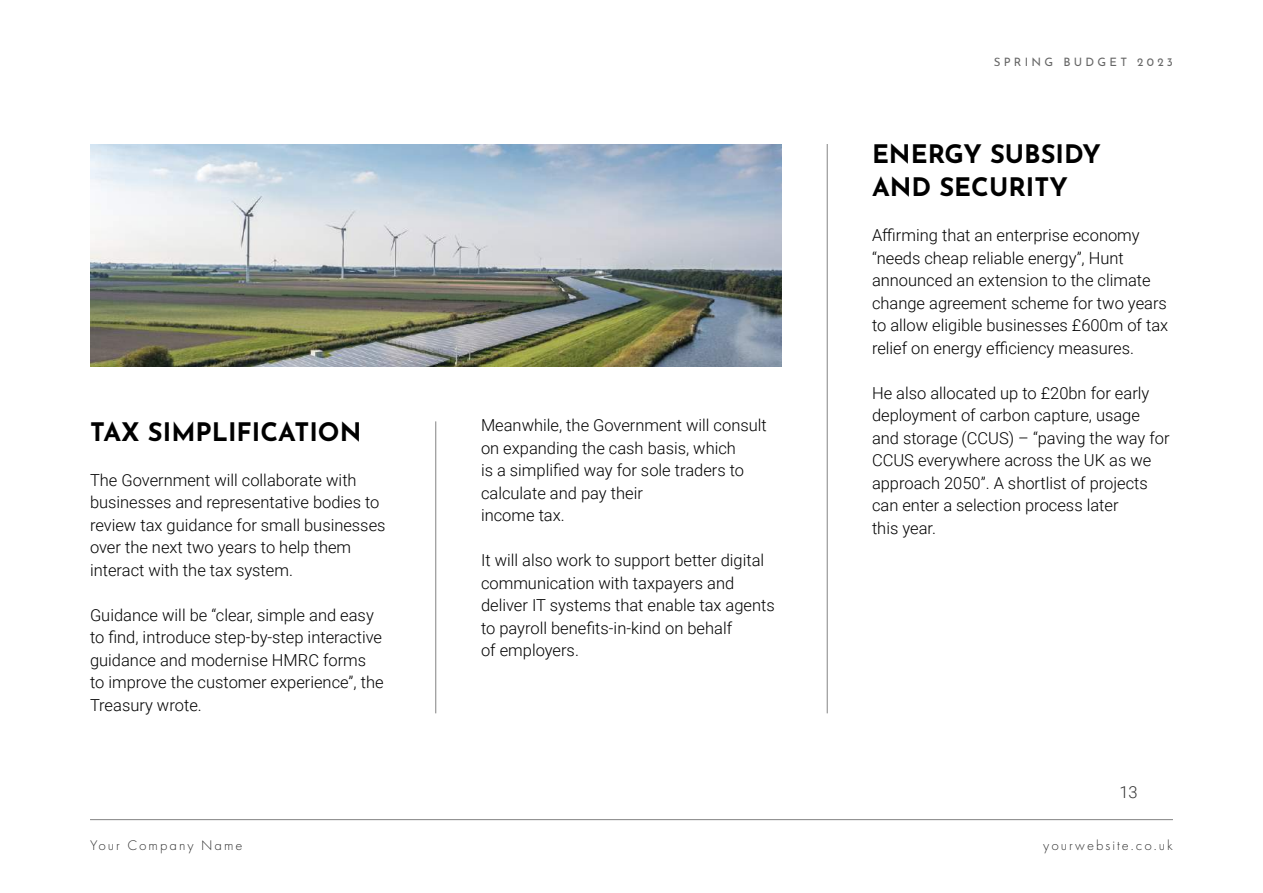
<style>
.page{position:relative;width:1263px;height:893px;background:#fff}
.page>*{position:absolute;margin:0;border:0;box-sizing:border-box;transform-origin:0 0}
.t1{font:700 25.5px/33px "Josefin Sans";color:#000}
.t2{font:300 16.5px/22.5px "Roboto";color:#000}
.t3{font:300 16.5px "Roboto";color:#333}
.t4{font:300 14.55px "Futura PT";letter-spacing:.14em;color:#333}
.t5{font:11.55px "Josefin Sans";letter-spacing:.28em;color:#666}
</style>
<div class="page">
<hr style="left:90px;top:819px;width:1083px;height:1px;background:#000">
<hr style="left:435px;top:421px;width:1px;height:292px;background:#000">
<hr style="left:827px;top:144px;width:1px;height:569px;background:#000">
<img style="left:90px;top:144px;width:692px;height:222px">
<h1 class="t1" style="left:90px;top:411px;width:273px">TAX SIMPLIFICATION</h1>
<p class="t2" style="left:90px;top:468px;width:297px">The Government will collaborate with businesses and representative bodies to review tax guidance for small businesses over the next two years to help them interact with the tax system.</p>
<p class="t2" style="left:90px;top:603px;width:295px">Guidance will be “clear, simple and easy to find, introduce step-by-step interactive guidance and modernise HMRC forms to improve the customer experience”, the Treasury wrote.</p>
<p class="t2" style="left:481px;top:413px;width:287px">Meanwhile, the Government will consult on expanding the cash basis, which<br>is a simplified way for sole traders to calculate and pay their<br>income tax.</p>
<p class="t2" style="left:481px;top:549px;width:295px">It will also work to support better digital communication with taxpayers and deliver IT systems that enable tax agents to payroll benefits-in-kind on behalf<br>of employers.</p>
<p class="t5" style="left:994px;top:52px;width:181px">SPRING BUDGET 2023</p>
<h1 class="t1" style="left:872px;top:134px;width:230px">ENERGY SUBSIDY<br>AND SECURITY</h1>
<p class="t2" style="left:872px;top:223px;width:298px">Affirming that an enterprise economy “needs cheap reliable energy”, Hunt announced an extension to the climate change agreement scheme for two years to allow eligible businesses £600m of tax relief on energy efficiency measures.</p>
<p class="t2" style="left:872px;top:381px;width:299px">He also allocated up to £20bn for early deployment of carbon capture, usage and storage (CCUS) – “paving the way for CCUS everywhere across the UK as we approach 2050”. A shortlist of projects can enter a selection process later<br>this year.</p>
<p class="t3" style="left:1119px;top:780px;width:20px">13</p>
<p class="t4" style="left:90px;top:836px;width:154px">Your Company Name</p>
<p class="t4" style="left:1043px;top:837px;width:131px">yourwebsite.co.uk</p>
</div>
